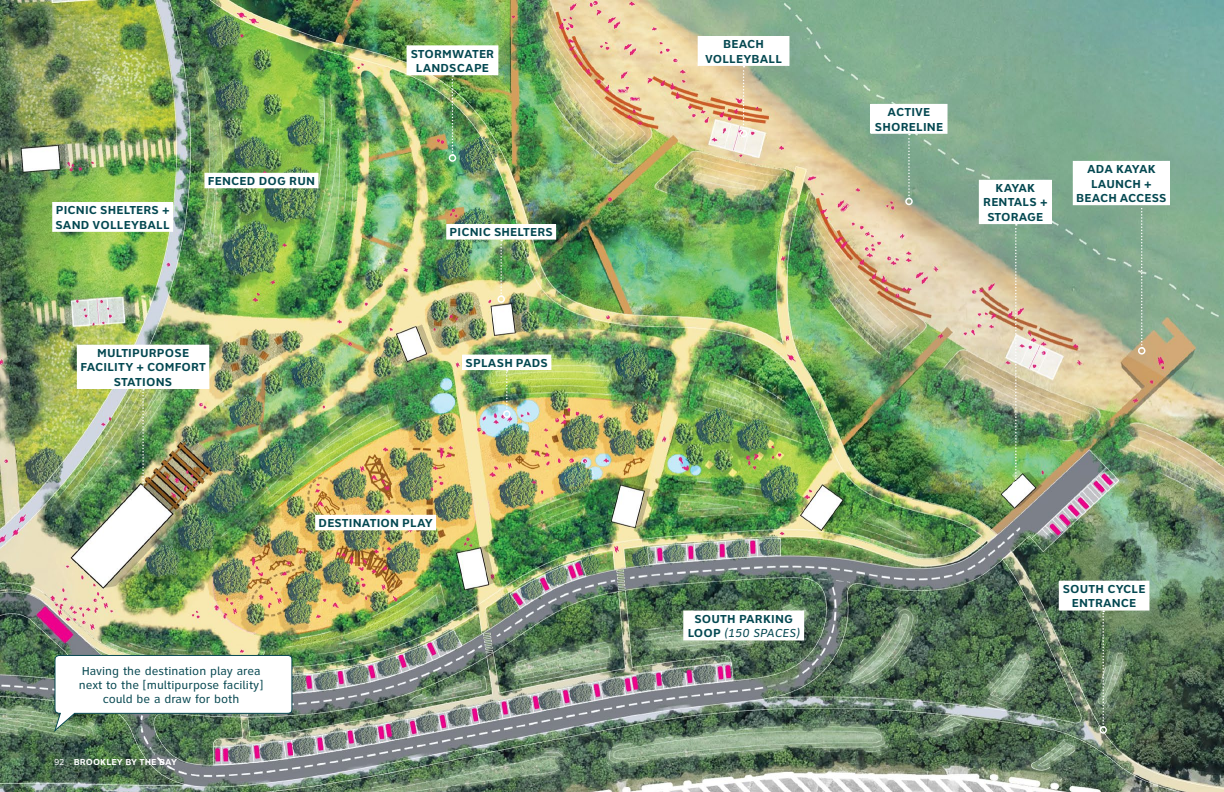
<style>
.page{position:relative;width:1224px;height:792px;background:#fff}
.page>*{position:absolute;margin:0;border:0;box-sizing:border-box;transform-origin:0 0}
.t1{font:700 12px/14.4px "Clearview Text";letter-spacing:.015em;color:#044851;text-align:center}
.t2{font:12px/14px "Clearview Text";color:#074851;text-align:center}
.t3{font:700 9px "Clearview Text";letter-spacing:.015em;color:#fff}
.s1{font-weight:400}
.s2{font-weight:400;font-style:italic}
</style>
<div class="page">
<img style="left:0;top:0;width:1224px;height:792px">
<div style="left:316px;top:515px;width:120px;height:15px;background:#fff"></div>
<div style="left:684px;top:611px;width:120px;height:29px;background:#fff"></div>
<div style="left:463px;top:355px;width:88px;height:15px;background:#fff"></div>
<div style="left:447px;top:225px;width:109px;height:14px;background:#fff"></div>
<div style="left:446px;top:224px;width:110px;height:16px;border:1px solid #fff"></div>
<div style="left:407px;top:46px;width:91px;height:29px;background:#fff"></div>
<div style="left:407px;top:45px;width:91px;height:30px;border:1px solid #fff"></div>
<div style="left:77px;top:345px;width:132px;height:43px;background:#fff"></div>
<div style="left:698px;top:36px;width:91px;height:29px;background:#fff"></div>
<div style="left:698px;top:36px;width:91px;height:30px;border:1px solid #fff"></div>
<div style="left:871px;top:104px;width:76px;height:29px;background:#fff"></div>
<div style="left:870px;top:104px;width:78px;height:30px;border:1px solid #fff"></div>
<div style="left:53px;top:202px;width:120px;height:29px;background:#fff"></div>
<div style="left:52px;top:202px;width:121px;height:30px;border:1px solid #fff"></div>
<div style="left:1073px;top:161px;width:97px;height:44px;background:#fff"></div>
<div style="left:1059px;top:581px;width:90px;height:29px;background:#fff"></div>
<div style="left:1059px;top:581px;width:90px;height:30px;border:1px solid #fff"></div>
<div style="left:979px;top:180px;width:72px;height:44px;background:#fff"></div>
<div style="left:205px;top:173px;width:113px;height:15px;background:#fff"></div>
<svg style="left:53px;top:654px;width:241px;height:80px"></svg>
<svg style="left:743px;top:66px;width:2px;height:64px"></svg>
<div style="left:740px;top:130px;width:7px;height:7px;border:2px solid #fff;border-radius:50%"></div>
<svg style="left:908px;top:134px;width:2px;height:64px"></svg>
<div style="left:905px;top:198px;width:8px;height:7px;border:2px solid #fff;border-radius:50%"></div>
<svg style="left:1141px;top:205px;width:2px;height:142px"></svg>
<div style="left:1138px;top:347px;width:7px;height:8px;border:2px solid #fff;border-radius:50%"></div>
<svg style="left:1102px;top:611px;width:2px;height:115px"></svg>
<div style="left:1099px;top:726px;width:8px;height:8px;border:2px solid #fff;border-radius:50%"></div>
<svg style="left:1015px;top:224px;width:2px;height:257px"></svg>
<div style="left:1012px;top:481px;width:8px;height:8px;border:2px solid #fff;border-radius:50%"></div>
<svg style="left:506px;top:370px;width:2px;height:40px"></svg>
<div style="left:503px;top:410px;width:8px;height:8px;border:2px solid #fff;border-radius:50%"></div>
<svg style="left:500px;top:240px;width:2px;height:55px"></svg>
<div style="left:497px;top:295px;width:8px;height:8px;border:2px solid #fff;border-radius:50%"></div>
<svg style="left:452px;top:75px;width:1px;height:79px"></svg>
<div style="left:449px;top:154px;width:7px;height:8px;border:2px solid #fff;border-radius:50%"></div>
<svg style="left:142px;top:389px;width:2px;height:102px"></svg>
<div style="left:139px;top:491px;width:8px;height:8px;border:2px solid #fff;border-radius:50%"></div>
<p class="t1" style="left:56px;top:203px;width:116px;text-align:left">PICNIC SHELTERS +<br>SAND VOLLEYBALL</p>
<p class="t1" style="left:208px;top:174px;width:109px">FENCED DOG RUN</p>
<p class="t1" style="left:80px;top:346px;width:127px">MULTIPURPOSE<br>FACILITY + COMFORT<br>STATIONS</p>
<p class="t1" style="left:411px;top:46px;width:85px">STORMWATER<br>LANDSCAPE</p>
<p class="t1" style="left:450px;top:225px;width:105px">PICNIC SHELTERS</p>
<p class="t1" style="left:466px;top:356px;width:84px">SPLASH PADS</p>
<p class="t2" style="left:79px;top:664px;width:186px">Having the destination play area next to the [multipurpose facility] could be a draw for both</p>
<p class="t3" style="left:54px;top:756px;width:124px"><span class="s1">92</span> BROOKLEY BY THE BAY</p>
<p class="t1" style="left:319px;top:516px;width:116px">DESTINATION PLAY</p>
<p class="t1" style="left:705px;top:37px;width:79px">BEACH<br>VOLLEYBALL</p>
<p class="t1" style="left:875px;top:105px;width:70px">ACTIVE<br>SHORELINE</p>
<p class="t1" style="left:983px;top:181px;width:66px">KAYAK<br>RENTALS +<br>STORAGE</p>
<p class="t1" style="left:1076px;top:162px;width:92px">ADA KAYAK<br>LAUNCH +<br>BEACH ACCESS</p>
<p class="t1" style="left:688px;top:612px;width:113px">SOUTH PARKING<br>LOOP <span class="s2">(150 SPACES)</span></p>
<p class="t1" style="left:1063px;top:582px;width:84px">SOUTH CYCLE<br>ENTRANCE</p>
</div>
